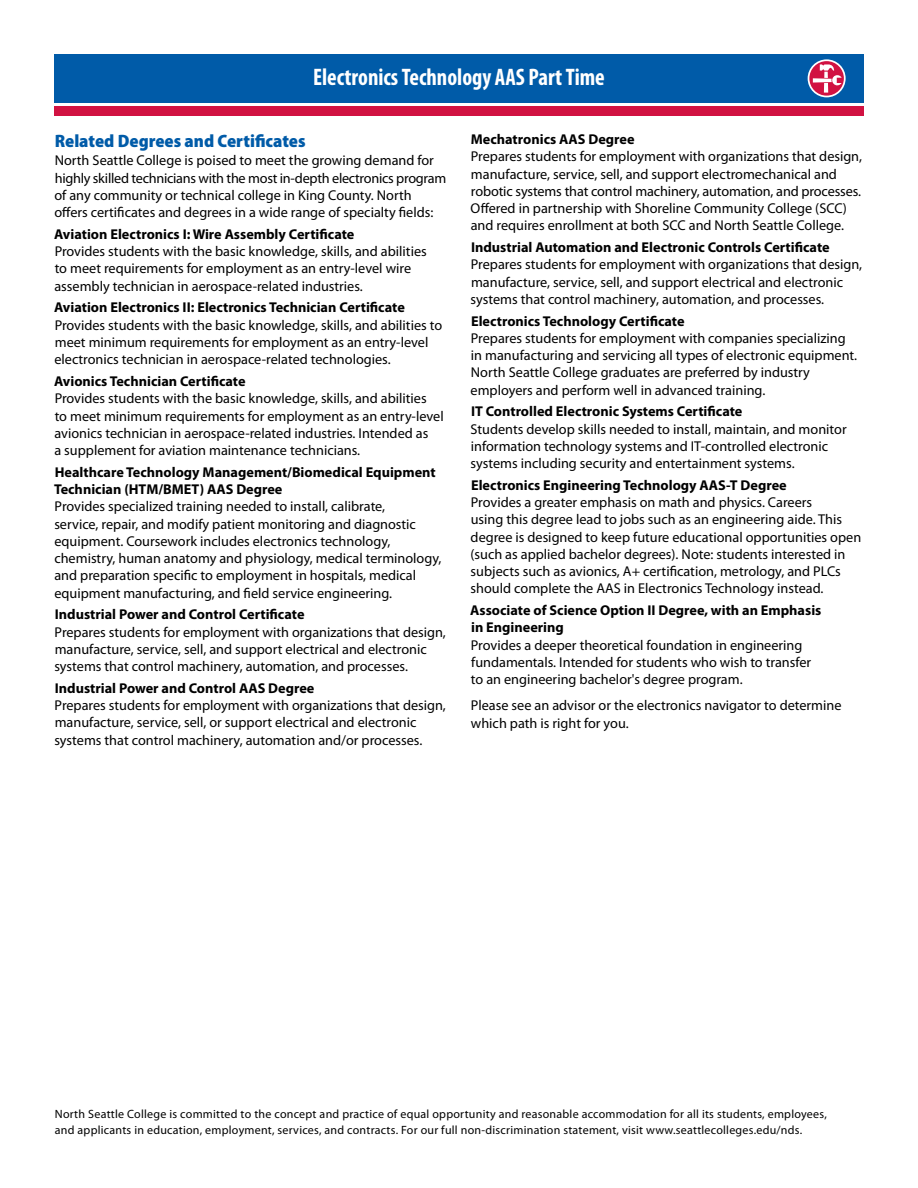
<style>
.page{position:relative;width:918px;height:1188px;background:#fff}
.page>*{position:absolute;margin:0;border:0;box-sizing:border-box;transform-origin:0 0}
.t1{font:700 condensed 24px "Myriad Pro";color:#fff;scale:.95 1}
.t2{font:900 semi-condensed 18px "Myriad Pro";color:#005ba8}
.t3{font:14.25px/17.2px "Myriad Pro";color:#000}
.t4{font:700 14.25px/17.2px "Myriad Pro";color:#000}
.t5{font:12px/15.8px "Myriad Pro";letter-spacing:.02em;color:#000}
</style>
<div class="page">
<div style="left:54px;top:54px;width:810px;height:48px;background:#005ba8"></div>
<svg style="left:809px;top:60px;width:36px;height:37px"></svg>
<div style="left:808px;top:59px;width:38px;height:38px;border:2px solid #fff;border-radius:50%"></div>
<svg style="left:824px;top:85px;width:4px;height:8px"></svg>
<svg style="left:813px;top:64px;width:29px;height:21px"></svg>
<div style="left:54px;top:106px;width:810px;height:9px;background:#d11242"></div>
<h1 class="t1" style="left:313px;top:62px;width:309px">Electronics Technology AAS Part Time</h1>
<p class="t2" style="left:55px;top:129px;width:253px">Related Degrees and Certificates</p>
<p class="t3" style="left:54px;top:152px;width:393px">North Seattle College is poised to meet the growing demand for highly skilled technicians with the most in-depth electronics program of any community or technical college in King County. North offers certificates and degrees in a wide range of specialty fields:</p>
<p class="t4" style="left:54px;top:225px;width:302px">Aviation Electronics I: Wire Assembly Certificate</p>
<p class="t3" style="left:54px;top:243px;width:374px">Provides students with the basic knowledge, skills, and abilities to meet requirements for employment as an entry-level wire assembly technician in aerospace-related industries.</p>
<p class="t4" style="left:54px;top:299px;width:352px">Aviation Electronics II: Electronics Technician Certificate</p>
<p class="t3" style="left:54px;top:316px;width:389px">Provides students with the basic knowledge, skills, and abilities to meet minimum requirements for employment as an entry-level electronics technician in aerospace-related technologies.</p>
<p class="t4" style="left:54px;top:372px;width:193px">Avionics Technician Certificate</p>
<p class="t3" style="left:54px;top:390px;width:391px">Provides students with the basic knowledge, skills, and abilities<br>to meet minimum requirements for employment as an entry-level avionics technician in aerospace-related industries. Intended as<br>a supplement for aviation maintenance technicians.</p>
<p class="t4" style="left:54px;top:463px;width:383px">Healthcare Technology Management/Biomedical Equipment<br>Technician (HTM/BMET) AAS Degree</p>
<p class="t3" style="left:54px;top:498px;width:389px">Provides specialized training needed to install, calibrate,<br>service, repair, and modify patient monitoring and diagnostic equipment. Coursework includes electronics technology, chemistry, human anatomy and physiology, medical terminology, and preparation specific to employment in hospitals, medical equipment manufacturing, and field service engineering.</p>
<p class="t4" style="left:55px;top:605px;width:251px">Industrial Power and Control Certificate</p>
<p class="t3" style="left:54px;top:623px;width:393px">Prepares students for employment with organizations that design, manufacture, service, sell, and support electrical and electronic systems that control machinery, automation, and processes.</p>
<p class="t4" style="left:55px;top:679px;width:261px">Industrial Power and Control AAS Degree</p>
<p class="t3" style="left:54px;top:696px;width:393px">Prepares students for employment with organizations that design, manufacture, service, sell, or support electrical and electronic systems that control machinery, automation and/or processes.</p>
<p class="t4" style="left:471px;top:130px;width:165px">Mechatronics AAS Degree</p>
<p class="t3" style="left:471px;top:148px;width:393px">Prepares students for employment with organizations that design, manufacture, service, sell, and support electromechanical and robotic systems that control machinery, automation, and processes.<br>Offered in partnership with Shoreline Community College (SCC) and requires enrollment at both SCC and North Seattle College.</p>
<p class="t4" style="left:471px;top:238px;width:360px">Industrial Automation and Electronic Controls Certificate</p>
<p class="t3" style="left:471px;top:256px;width:393px">Prepares students for employment with organizations that design, manufacture, service, sell, and support electrical and electronic systems that control machinery, automation, and processes.</p>
<p class="t4" style="left:471px;top:312px;width:215px">Electronics Technology Certificate</p>
<p class="t3" style="left:471px;top:329px;width:388px">Prepares students for employment with companies specializing in manufacturing and servicing all types of electronic equipment.<br>North Seattle College graduates are preferred by industry employers and perform well in advanced training.</p>
<p class="t4" style="left:471px;top:402px;width:273px">IT Controlled Electronic Systems Certificate</p>
<p class="t3" style="left:471px;top:420px;width:378px">Students develop skills needed to install, maintain, and monitor information technology systems and IT-controlled electronic systems including security and entertainment systems.</p>
<p class="t4" style="left:471px;top:476px;width:317px">Electronics Engineering Technology AAS-T Degree</p>
<p class="t3" style="left:470px;top:493px;width:392px">Provides a greater emphasis on math and physics. Careers<br>using this degree lead to jobs such as an engineering aide. This degree is designed to keep future educational opportunities open (such as applied bachelor degrees). Note: students interested in subjects such as avionics, A+ certification, metrology, and PLCs should complete the AAS in Electronics Technology instead.</p>
<p class="t4" style="left:470px;top:601px;width:353px">Associate of Science Option II Degree, with an Emphasis in Engineering</p>
<p class="t3" style="left:471px;top:636px;width:342px">Provides a deeper theoretical foundation in engineering fundamentals. Intended for students who wish to transfer to an engineering bachelor's degree program.</p>
<p class="t3" style="left:471px;top:697px;width:372px">Please see an advisor or the electronics navigator to determine which path is right for you.</p>
<p class="t5" style="left:55px;top:1106px;width:773px">North Seattle College is committed to the concept and practice of equal opportunity and reasonable accommodation for all its students, employees, and applicants in education, employment, services, and contracts. For our full non-discrimination statement, visit www.seattlecolleges.edu/nds.</p>
</div>
